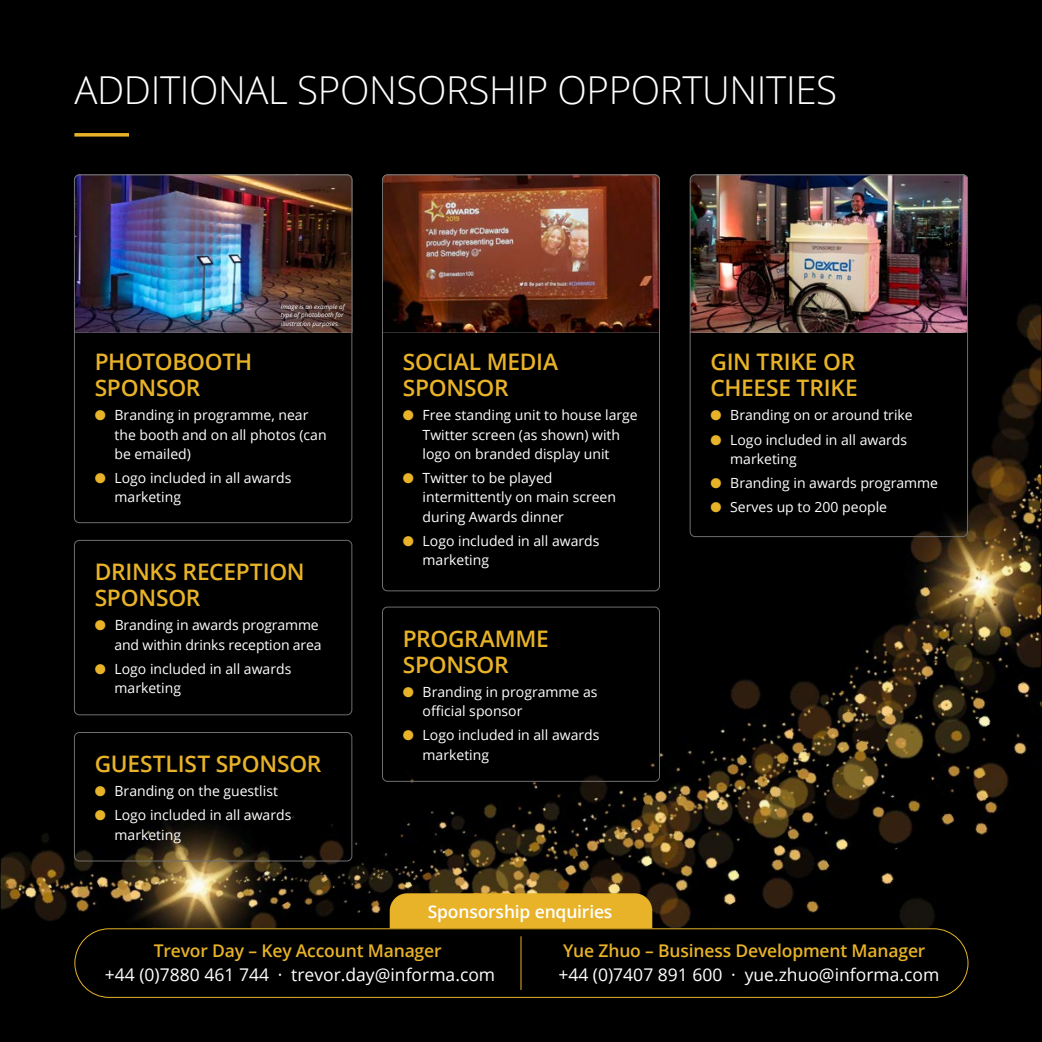
<style>
.page{position:relative;width:1042px;height:1042px;background:#fff}
.page>*{position:absolute;margin:0;border:0;box-sizing:border-box;transform-origin:0 0}
.t1{font:300 38.5px "Open Sans";letter-spacing:-.01em;color:#fff}
.t2{font:600 22.75px/26.2px "Open Sans";letter-spacing:-.01em;color:#e8b328}
.t3{font:17.5px "Open Sans";color:#fff}
.t4{font:600 17.5px "Open Sans";letter-spacing:-.01em;color:#e8b328}
.t5{font:600 17.5px "Open Sans";letter-spacing:-.01em;color:#fff}
.t6{font:14px/19.2px "Open Sans";color:#fff}
.t7{font:italic 6.3px/8.6px "Open Sans";color:#fff}
.s1{color:#e8b328}
</style>
<div class="page">
<div style="left:2px;top:2px;width:113px;height:18px;background:#000"></div>
<div style="left:115px;top:2px;width:874px;height:247px;background:#000"></div>
<div style="left:2px;top:20px;width:416px;height:546px;background:#000"></div>
<div style="left:989px;top:2px;width:51px;height:247px;background:#000"></div>
<img style="left:418px;top:249px;width:622px;height:571px">
<img style="left:2px;top:566px;width:719px;height:474px">
<img style="left:2px;top:883px;width:147px;height:157px">
<img style="left:655px;top:820px;width:385px;height:220px">
<svg style="left:74px;top:133px;width:55px;height:4px"></svg>
<img style="left:74px;top:174px;width:278px;height:159px">
<div style="left:74px;top:174px;width:278px;height:349px;border:1px solid #706f6f;border-radius:5px"></div>
<div style="left:74px;top:540px;width:278px;height:175px;border:1px solid #706f6f;border-radius:5px"></div>
<div style="left:74px;top:732px;width:278px;height:129px;border:1px solid #706f6f;border-radius:5px"></div>
<div style="left:382px;top:606px;width:278px;height:176px;border:1px solid #706f6f;border-radius:5px"></div>
<img style="left:690px;top:174px;width:278px;height:159px">
<div style="left:690px;top:174px;width:278px;height:363px;border:1px solid #706f6f;border-radius:5px"></div>
<img style="left:382px;top:174px;width:278px;height:159px">
<div style="left:382px;top:174px;width:278px;height:417px;border:1px solid #706f6f;border-radius:5px"></div>
<div style="left:74px;top:928px;width:447px;height:68px;background:#000"></div>
<div style="left:521px;top:928px;width:446px;height:68px;background:#000"></div>
<div style="left:74px;top:928px;width:894px;height:70px;border:1px solid #e8b328;border-radius:34px"></div>
<div style="left:390px;top:893px;width:262px;height:35px;background:#e8b328"></div>
<hr style="left:520px;top:936px;width:1px;height:54px;background:#e8b328">
<h1 class="t1" style="left:74px;top:64px;width:764px">ADDITIONAL SPONSORSHIP OPPORTUNITIES</h1>
<p class="t7" style="left:281px;top:302px;width:65px">Image is an example of type of photobooth for illustration purposes.</p>
<h2 class="t2" style="left:95px;top:348px;width:159px">PHOTOBOOTH<br>SPONSOR</h2>
<p class="t6" style="left:115px;top:405px;width:214px;text-indent:-20px"><span class="s1">●</span> Branding in programme, near the booth and on all photos (can be emailed)</p>
<p class="t6" style="left:115px;top:468px;width:178px;text-indent:-20px"><span class="s1">●</span> Logo included in all awards marketing</p>
<h2 class="t2" style="left:95px;top:558px;width:212px">DRINKS RECEPTION<br>SPONSOR</h2>
<p class="t6" style="left:95px;top:615px;width:228px;text-align:right"><span class="s1">●</span> Branding in awards programme and within drinks reception area</p>
<p class="t6" style="left:115px;top:659px;width:178px;text-indent:-20px"><span class="s1">●</span> Logo included in all awards marketing</p>
<h2 class="t2" style="left:95px;top:750px;width:228px">GUESTLIST SPONSOR</h2>
<p class="t6" style="left:95px;top:781px;width:185px"><span class="s1">●</span> Branding on the guestlist</p>
<p class="t6" style="left:115px;top:805px;width:178px;text-indent:-20px"><span class="s1">●</span> Logo included in all awards marketing</p>
<h2 class="t2" style="left:403px;top:348px;width:157px">SOCIAL MEDIA<br>SPONSOR</h2>
<p class="t6" style="left:403px;top:405px;width:236px;text-align:center"><span class="s1">●</span> Free standing unit to house large<br>Twitter screen (as shown) with<br>logo on branded display unit</p>
<p class="t6" style="left:423px;top:468px;width:195px;text-indent:-20px"><span class="s1">●</span> Twitter to be played intermittently on main screen during Awards dinner</p>
<p class="t6" style="left:423px;top:531px;width:178px;text-indent:-20px"><span class="s1">●</span> Logo included in all awards marketing</p>
<h2 class="t2" style="left:403px;top:625px;width:148px">PROGRAMME<br>SPONSOR</h2>
<p class="t6" style="left:423px;top:682px;width:176px;text-indent:-20px"><span class="s1">●</span> Branding in programme as official sponsor</p>
<p class="t6" style="left:423px;top:725px;width:178px;text-indent:-20px"><span class="s1">●</span> Logo included in all awards marketing</p>
<p class="t5" style="left:428px;top:899px;width:186px">Sponsorship enquiries</p>
<h2 class="t2" style="left:710px;top:348px;width:149px">GIN TRIKE OR<br>CHEESE TRIKE</h2>
<p class="t6" style="left:710px;top:405px;width:204px"><span class="s1">●</span> Branding on or around trike</p>
<p class="t6" style="left:730px;top:429px;width:178px;text-indent:-20px"><span class="s1">●</span> Logo included in all awards marketing</p>
<p class="t6" style="left:710px;top:473px;width:229px"><span class="s1">●</span> Branding in awards programme</p>
<p class="t6" style="left:710px;top:497px;width:178px"><span class="s1">●</span> Serves up to 200 people</p>
<p class="t4" style="left:154px;top:938px;width:289px">Trevor Day – Key Account Manager</p>
<p class="t3" style="left:105px;top:963px;width:392px">+44 (0)7880 461 744 · trevor.day@informa.com</p>
<p class="t4" style="left:563px;top:938px;width:364px">Yue Zhuo – Business Development Manager</p>
<p class="t3" style="left:558px;top:963px;width:382px">+44 (0)7407 891 600 · yue.zhuo@informa.com</p>
</div>
